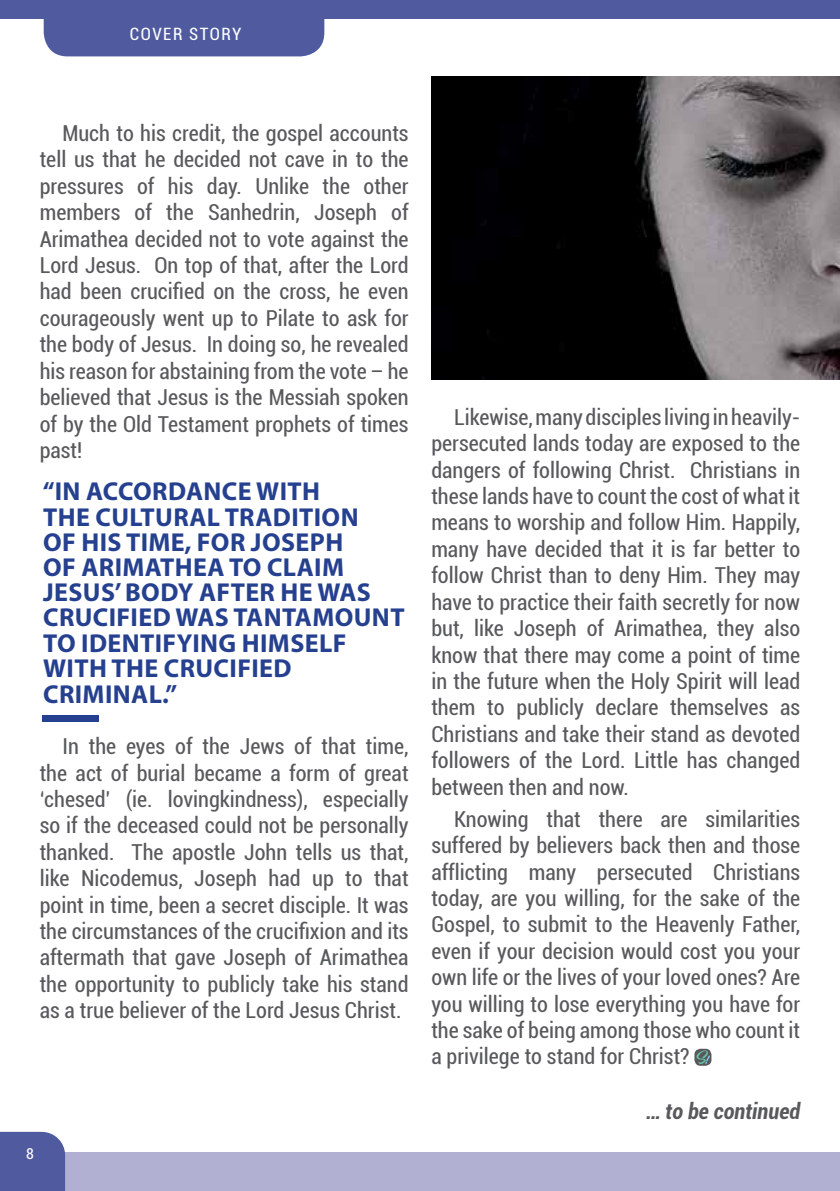
<style>
.page{position:relative;width:840px;height:1191px;background:#fff}
.page>*{position:absolute;margin:0;border:0;box-sizing:border-box;transform-origin:0 0}
.t1{font:700 26px/25.2px "Myriad Pro";letter-spacing:.015em;color:#25408f}
.t2{font:condensed 22px/26.4px "Roboto";color:#58595b;text-align:justify}
.t3{font:italic 700 condensed 22px "Roboto";color:#58595b}
.t4{font:condensed 17px "Roboto";letter-spacing:.09em;color:#fff}
.t5{font:condensed 15px "Roboto";color:#fff}
</style>
<div class="page">
<svg style="left:694px;top:1048px;width:17px;height:17px"></svg>
<svg style="left:696px;top:1050px;width:13px;height:14px"></svg>
<div style="left:42px;top:715px;width:56px;height:6px;background:#25408f"></div>
<div style="left:42px;top:1152px;width:797px;height:39px;background:#b1b0d2"></div>
<div style="left:0;top:1131px;width:65px;height:60px;background:#4f5b9e"></div>
<div style="left:0;top:0;width:839px;height:19px;background:#4f5b9e"></div>
<div style="left:44px;top:19px;width:280px;height:37px;background:#4f5b9e"></div>
<hr style="left:839px;top:1152px;width:1px;height:39px;background:#c0afcd">
<img style="left:431px;top:77px;width:408px;height:302px">
<p class="t4" style="left:130px;top:22px;width:113px">COVER STORY</p>
<p class="t2" style="left:40px;top:119px;width:370px;text-indent:23px">Much to his credit, the gospel accounts tell us that he decided not cave in to the pressures of his day. Unlike the other members of the Sanhedrin, Joseph of Arimathea decided not to vote against the Lord Jesus. On top of that, after the Lord had been crucified on the cross, he even courageously went up to Pilate to ask for the body of Jesus. In doing so, he revealed his reason for abstaining from the vote – he believed that Jesus is the Messiah spoken of by the Old Testament prophets of times past!</p>
<p class="t1" style="left:43px;top:478px;width:363px">“IN ACCORDANCE WITH<br>THE CULTURAL TRADITION<br>OF HIS TIME, FOR JOSEPH<br>OF ARIMATHEA TO CLAIM<br>JESUS’ BODY AFTER HE WAS<br>CRUCIFIED WAS TANTAMOUNT<br>TO IDENTIFYING HIMSELF<br>WITH THE CRUCIFIED<br>CRIMINAL.”</p>
<p class="t2" style="left:40px;top:732px;width:370px;text-indent:23px">In the eyes of the Jews of that time, the act of burial became a form of great ‘chesed’ (ie. lovingkindness), especially so if the deceased could not be personally thanked. The apostle John tells us that, like Nicodemus, Joseph had up to that point in time, been a secret disciple. It was the circumstances of the crucifixion and its aftermath that gave Joseph of Arimathea the opportunity to publicly take his stand as a true believer of the Lord Jesus Christ.</p>
<p class="t5" style="left:26px;top:1143px;width:9px">8</p>
<p class="t2" style="left:431px;top:403px;width:370px;text-indent:23px">Likewise, many disciples living in heavily&shy;persecuted lands today are exposed to the dangers of following Christ. Christians in these lands have to count the cost of what it means to worship and follow Him. Happily, many have decided that it is far better to follow Christ than to deny Him. They may have to practice their faith secretly for now but, like Joseph of Arimathea, they also know that there may come a point of time in the future when the Holy Spirit will lead them to publicly declare themselves as Christians and take their stand as devoted followers of the Lord. Little has changed between then and now.</p>
<p class="t2" style="left:431px;top:805px;width:370px;text-indent:23px">Knowing that there are similarities suffered by believers back then and those afflicting many persecuted Christians today, are you willing, for the sake of the Gospel, to submit to the Heavenly Father, even if your decision would cost you your own life or the lives of your loved ones? Are you willing to lose everything you have for the sake of being among those who count it a privilege to stand for Christ?</p>
<p class="t3" style="left:645px;top:1095px;width:155px">… to be continued</p>
</div>
